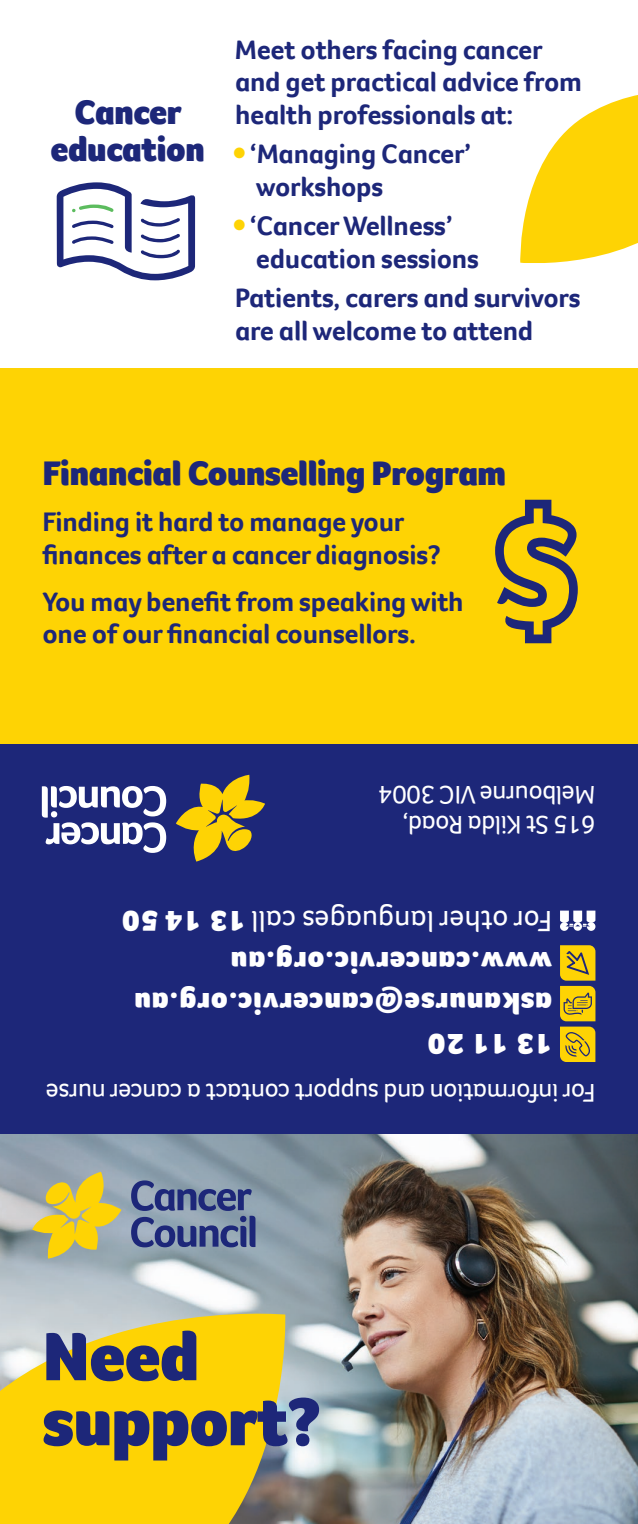
<style>
.page{position:relative;width:638px;height:1524px;background:#fff}
.page>*{position:absolute;margin:0;border:0;box-sizing:border-box;transform-origin:0 0}
.Body_1{font:900 70px/65px "Foco CC";letter-spacing:-.01em;color:#1d2779}
.Body_1-2{font:900 35px "Foco CC";letter-spacing:-.01em;color:#1d2779}
.sub_headings{font:900 35px/37.5px "Foco CC";letter-spacing:-.01em;color:#1d2779;text-align:center}
.t1{font:900 30px "Foco CC";letter-spacing:.03em;color:#fff}
.t2{font:30px "Foco CC";color:#fff}
.Body_1-3{font:700 27.5px/32.5px "Foco CC";letter-spacing:-.01em;color:#1d2779}
.t3{font:26.25px/30px "Foco CC";letter-spacing:-.015em;color:#fff}
.s1{font-weight:900}
</style>
<div class="page">
<div style="left:0;top:744px;width:638px;height:390px;background:#1d2779"></div>
<div style="left:0;top:369px;width:638px;height:375px;background:#fed304"></div>
<svg style="left:520px;top:95px;width:118px;height:168px"></svg>
<img style="left:0;top:1134px;width:638px;height:390px">
<svg style="left:0;top:1312px;width:270px;height:212px;background:#f4d01f"></svg>
<svg style="left:270px;top:1312px;width:17px;height:212px;background:#b2a967"></svg>
<svg style="left:32px;top:1171px;width:89px;height:87px;background:#c8bb5f"></svg>
<svg style="left:131px;top:1180px;width:124px;height:67px;background:#66759d"></svg>
<svg style="left:176px;top:775px;width:89px;height:86px"></svg>
<svg style="left:42px;top:786px;width:124px;height:67px"></svg>
<svg style="left:560px;top:945px;width:35px;height:35px"></svg>
<svg style="left:560px;top:986px;width:35px;height:76px;background:#d2b11a"></svg>
<svg style="left:560px;top:910px;width:35px;height:21px"></svg>
<svg style="left:57px;top:182px;width:138px;height:98px"></svg>
<svg style="left:495px;top:500px;width:83px;height:143px"></svg>
<p class="sub_headings" style="left:50px;top:93px;width:156px">Cancer education</p>
<p class="Body_1-3" style="left:235px;top:33px;width:349px">Meet others facing cancer and get practical advice from health professionals at:</p>
<p class="Body_1-3" style="left:250px;top:137px;width:223px">‘Managing Cancer’ workshops</p>
<p class="Body_1-3" style="left:250px;top:209px;width:230px">‘Cancer Wellness’ education sessions</p>
<p class="Body_1-3" style="left:235px;top:281px;width:347px">Patients, carers and survivors are all welcome to attend</p>
<p class="Body_1-2" style="left:43px;top:450px;width:465px">Financial Counselling Program</p>
<p class="Body_1-3" style="left:43px;top:505px;width:400px">Finding it hard to manage your finances after a cancer diagnosis?</p>
<p class="Body_1-3" style="left:43px;top:585px;width:423px">You may benefit from speaking with one of our financial counsellors.</p>
<p class="t3" style="left:595px;top:840px;width:218px;rotate:-180deg">615 St Kilda Road,<br>Melbourne VIC 3004</p>
<p class="t2" style="left:552px;top:941px;width:432px;rotate:-180deg">For other languages call <span class="s1">13 14 50</span></p>
<p class="t1" style="left:552px;top:982px;width:323px;rotate:-180deg">www.cancervic.org.au</p>
<p class="t1" style="left:552px;top:1023px;width:419px;rotate:-180deg">askanurse@cancervic.org.au</p>
<p class="t1" style="left:552px;top:1063px;width:126px;rotate:-180deg">13 11 20</p>
<p class="t3" style="left:595px;top:1108px;width:551px;rotate:-180deg">For information and support contact a cancer nurse</p>
<p class="Body_1" style="left:43px;top:1323px;width:280px">Need support?</p>
</div>
